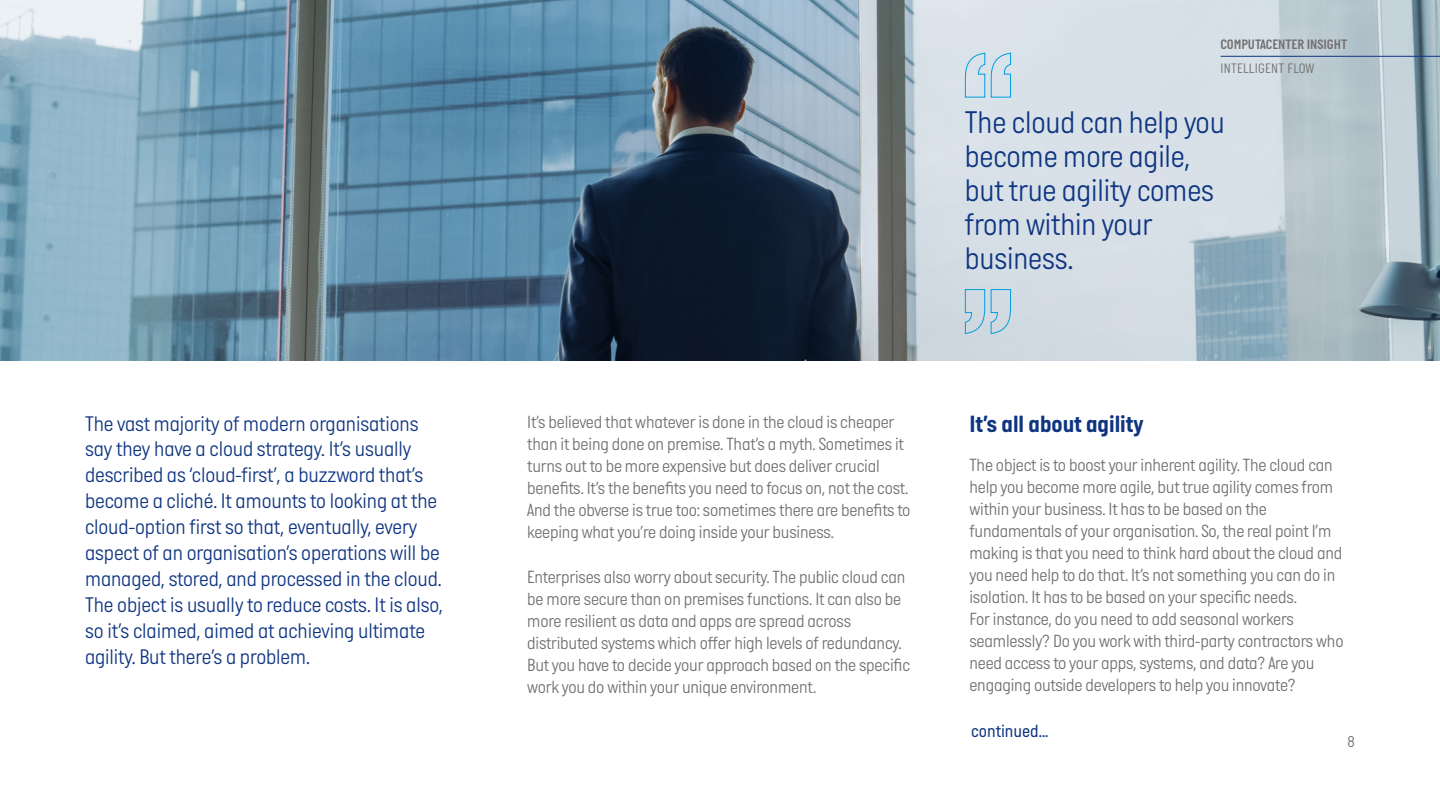
<style>
.page{position:relative;width:1440px;height:811px;background:#fff}
.page>*{position:absolute;margin:0;border:0;box-sizing:border-box;transform-origin:0 0}
.t1{font:300 32px/34px "Italian Plate No One";letter-spacing:-.005em;color:#0f3582}
.t2{font:700 24px "Italian Plate No One";color:#0f3582}
.t3{font:300 21.6px/26px "Italian Plate No One";letter-spacing:-.005em;color:#0f3582}
.t4{font:300 18px/22px "Italian Plate No One";letter-spacing:-.01em;color:#716f6f}
.t5{font:18px "Italian Plate No One";color:#0f3582}
.t6{font:300 16px "Italian Plate No One";color:#716f6f}
.t7{font:14px "Italian Plate No One D Bd";color:#716f6f}
.t8{font:300 14px "Italian Plate No One";letter-spacing:.02em;color:#716f6f}
</style>
<div class="page">
<img style="left:0;top:0;width:1440px;height:361px">
<svg style="left:964px;top:289px;width:47px;height:45px"></svg>
<svg style="left:964px;top:52px;width:48px;height:46px"></svg>
<hr style="left:1221px;top:56px;width:219px;height:1px;background:#0f3582">
<p class="t7" style="left:1220px;top:37px;width:128px">COMPUTACENTER INSIGHT</p>
<p class="t8" style="left:1220px;top:60px;width:96px">INTELLIGENT FLOW</p>
<h1 class="t1" style="left:965px;top:107px;width:261px">The cloud can help you become more agile, but true agility comes from within your business.</h1>
<p class="t3" style="left:85px;top:411px;width:360px">The vast majority of modern organisations say they have a cloud strategy. It’s usually described as ‘cloud-first’, a buzzword that’s become a cliché. It amounts to looking at the cloud-option first so that, eventually, every aspect of an organisation’s operations will be managed, stored, and processed in the cloud.<br>The object is usually to reduce costs. It is also, so it’s claimed, aimed at achieving ultimate agility. But there’s a problem.</p>
<p class="t4" style="left:527px;top:412px;width:385px">It’s believed that whatever is done in the cloud is cheaper than it being done on premise. That’s a myth. Sometimes it turns out to be more expensive but does deliver crucial benefits. It’s the benefits you need to focus on, not the cost.<br>And the obverse is true too: sometimes there are benefits to keeping what you’re doing inside your business.</p>
<p class="t4" style="left:527px;top:566px;width:384px">Enterprises also worry about security. The public cloud can be more secure than on premises functions. It can also be more resilient as data and apps are spread across distributed systems which offer high levels of redundancy.<br>But you have to decide your approach based on the specific work you do within your unique environment.</p>
<h2 class="t2" style="left:969px;top:411px;width:176px">It’s all about agility</h2>
<p class="t4" style="left:969px;top:455px;width:376px">The object is to boost your inherent agility. The cloud can help you become more agile, but true agility comes from within your business. It has to be based on the fundamentals of your organisation. So, the real point I’m making is that you need to think hard about the cloud and you need help to do that. It’s not something you can do in isolation. It has to be based on your specific needs.<br>For instance, do you need to add seasonal workers seamlessly? Do you work with third-party contractors who need access to your apps, systems, and data? Are you engaging outside developers to help you innovate?</p>
<p class="t5" style="left:971px;top:721px;width:79px">continued...</p>
<p class="t6" style="left:1348px;top:732px;width:9px">8</p>
</div>
